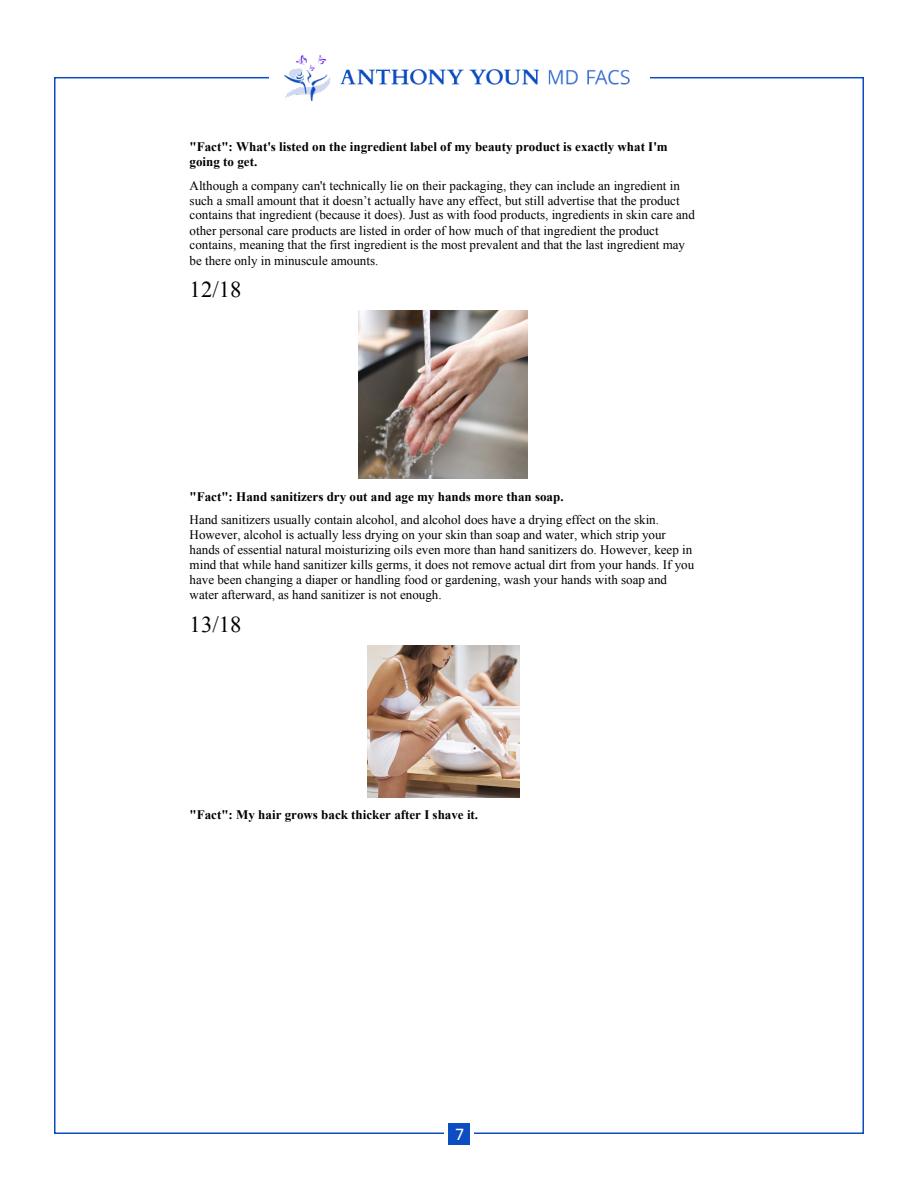
<style>
.page{position:relative;width:918px;height:1188px;background:#fff}
.page>*{position:absolute;margin:0;border:0;box-sizing:border-box;transform-origin:0 0}
.t1{font:22.65px "Times New Roman";letter-spacing:.005em;color:#000}
.t2{font:18px "Calibri";color:#fff}
.t3{font:13.05px/15px "Times New Roman";color:#000}
.t4{font:700 13.05px/14.9px "Times New Roman";color:#000}
.s1{font-weight:700}
</style>
<div class="page">
<img style="left:284px;top:55px;width:346px;height:46px">
<div style="left:448px;top:1123px;width:22px;height:22px;background:#0c4dc1"></div>
<img style="left:359px;top:310px;width:168px;height:169px">
<img style="left:367px;top:645px;width:153px;height:153px">
<p class="t4" style="left:190px;top:139px;width:480px">"Fact": What's listed on the ingredient label of my beauty product is exactly what I'm going to get.</p>
<p class="t3" style="left:190px;top:177px;width:507px">Although a company can't technically lie on their packaging, they can include an ingredient in such a small amount that it doesn’t actually have any effect, but still advertise that the product contains that ingredient (because it does). Just as with food products, ingredients in skin care and other personal care products are listed in order of how much of that ingredient the product contains, meaning that the first ingredient is the most prevalent and that the last ingredient may be there only in minuscule amounts.</p>
<p class="t1" style="left:190px;top:275px;width:53px">12/18</p>
<p class="t3" style="left:190px;top:484px;width:471px;line-height:23.7px"><span class="s1">"Fact": Hand sanitizers dry out and age my hands more than soap.<br></span>Hand sanitizers usually contain alcohol, and alcohol does have a drying effect on the skin.</p>
<p class="t3" style="left:190px;top:527px;width:506px">However, alcohol is actually less drying on your skin than soap and water, which strip your hands of essential natural moisturizing oils even more than hand sanitizers do. However, keep in mind that while hand sanitizer kills germs, it does not remove actual dirt from your hands. If you have been changing a diaper or handling food or gardening, wash your hands with soap and water afterward, as hand sanitizer is not enough.</p>
<p class="t1" style="left:190px;top:609px;width:53px">13/18</p>
<p class="t4" style="left:190px;top:807px;width:290px">"Fact": My hair grows back thicker after I shave it.</p>
<p class="t2" style="left:455px;top:1123px;width:11px">7</p>
</div>
